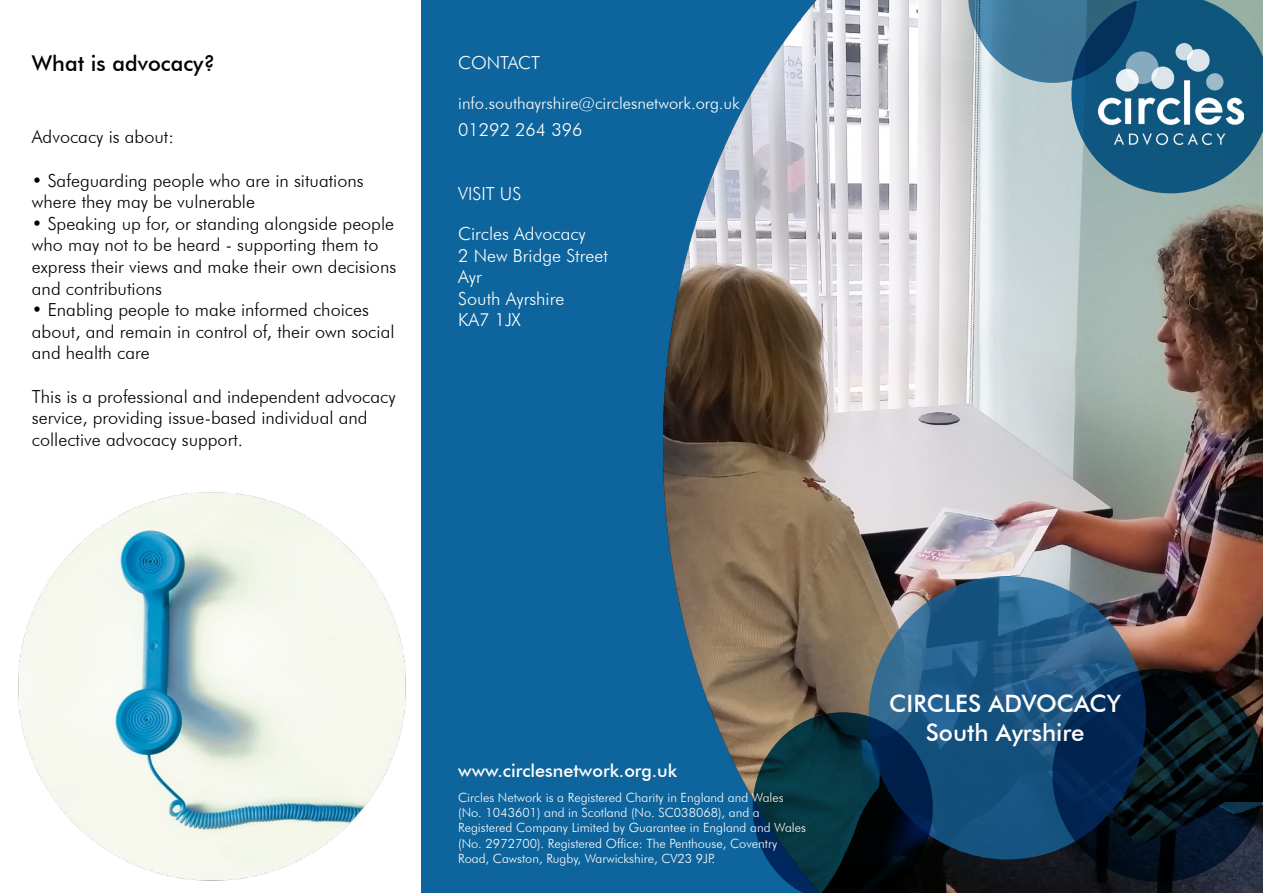
<style>
.page{position:relative;width:1263px;height:893px;background:#fff}
.page>*{position:absolute;margin:0;border:0;box-sizing:border-box;transform-origin:0 0}
.t1{font:500 24px "Futura BT";color:#fff}
.t2{font:500 21.75px "Futura BT";color:#000}
.t3{font:300 18px/21.6px "Futura BT";color:#000}
.t4{font:300 18px "Futura BT";color:#fff}
.t5{font:500 18px "Futura BT";color:#fff}
.t6{font:300 16.5px "Futura BT";color:#fff}
.t7{font:300 12.75px/15.3px "Futura BT";color:#fff}
</style>
<div class="page">
<img style="left:827px;top:0;width:436px;height:893px">
<img style="left:421px;top:0;width:406px;height:893px">
<svg style="left:868px;top:576px;width:278px;height:283px;fill:#185481"></svg>
<svg style="left:1052px;top:669px;width:211px;height:213px"></svg>
<svg style="left:753px;top:712px;width:180px;height:181px"></svg>
<img style="left:18px;top:492px;width:388px;height:389px">
<svg style="left:968px;top:0;width:295px;height:193px"></svg>
<p class="t2" style="left:32px;top:50px;width:185px">What is advocacy?</p>
<p class="t3" style="left:32px;top:126px;width:144px">Advocacy is about:</p>
<p class="t3" style="left:32px;top:169px;width:333px">• Safeguarding people who are in situations where they may be vulnerable</p>
<p class="t3" style="left:32px;top:212px;width:366px">• Speaking up for, or standing alongside people who may not to be heard - supporting them to express their views and make their own decisions and contributions</p>
<p class="t3" style="left:32px;top:299px;width:364px">• Enabling people to make informed choices about, and remain in control of, their own social and health care</p>
<p class="t3" style="left:32px;top:385px;width:365px">This is a professional and independent advocacy service, providing issue-based individual and collective advocacy support.</p>
<p class="t4" style="left:458px;top:52px;width:83px">CONTACT</p>
<p class="t6" style="left:458px;top:93px;width:283px">info.southayrshire@circlesnetwork.org.uk</p>
<p class="t4" style="left:458px;top:118px;width:126px">01292 264 396</p>
<p class="t4" style="left:458px;top:183px;width:65px">VISIT US</p>
<p class="t4" style="left:458px;top:223px;width:129px">Circles Advocacy</p>
<p class="t4" style="left:458px;top:244px;width:151px">2 New Bridge Street</p>
<p class="t4" style="left:458px;top:266px;width:25px">Ayr</p>
<p class="t4" style="left:458px;top:287px;width:108px">South Ayrshire</p>
<p class="t4" style="left:458px;top:309px;width:64px">KA7 1JX</p>
<p class="t5" style="left:458px;top:760px;width:220px">www.circlesnetwork.org.uk</p>
<p class="t7" style="left:458px;top:789px;width:349px">Circles Network is a Registered Charity in England and Wales (No. 1043601) and in Scotland (No. SC038068), and a Registered Company Limited by Guarantee in England and Wales (No. 2972700). Registered Office: The Penthouse, Coventry Road, Cawston, Rugby, Warwickshire, CV23 9JP.</p>
<p class="t1" style="left:889px;top:689px;width:233px">CIRCLES ADVOCACY</p>
<p class="t1" style="left:926px;top:717px;width:160px">South Ayrshire</p>
</div>
